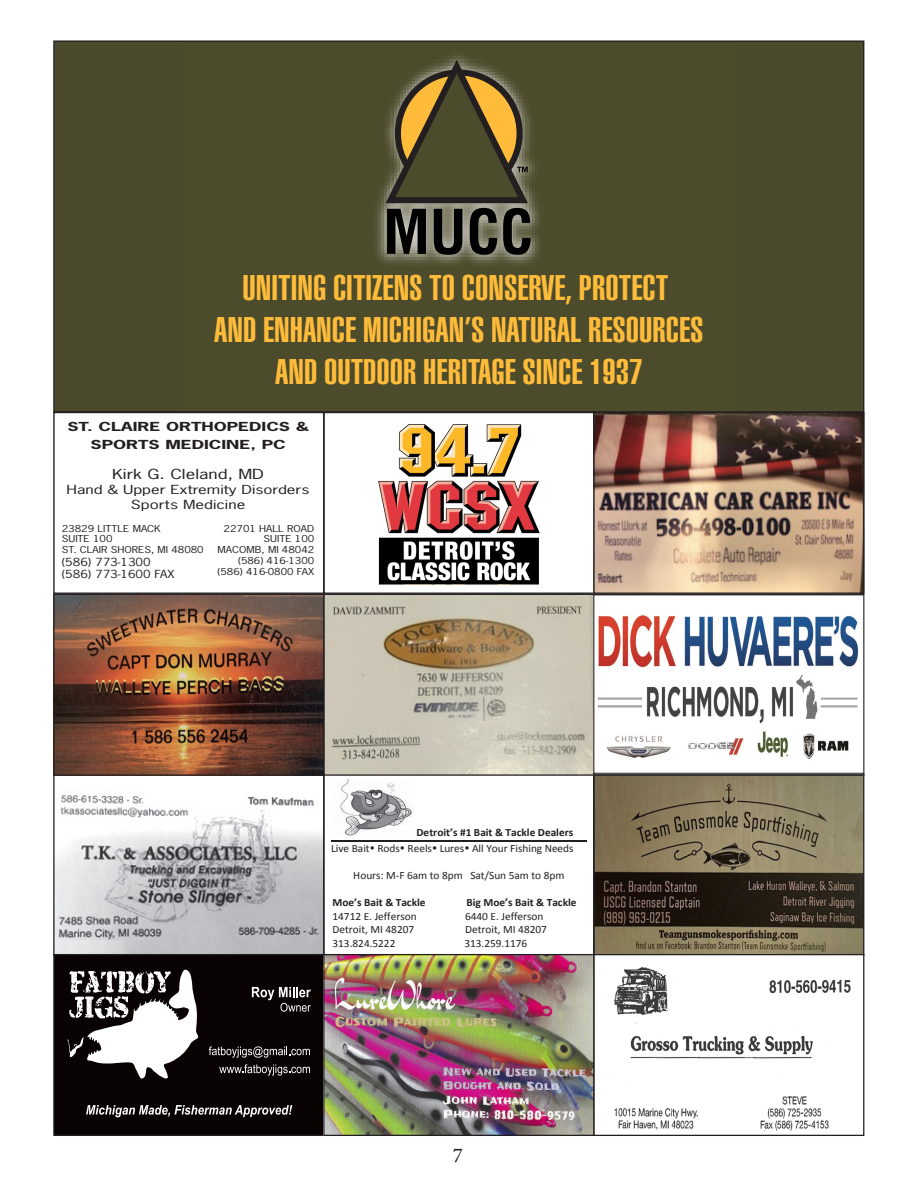
<style>
.page{position:relative;width:918px;height:1188px;background:#fff}
.page>*{position:absolute;margin:0;border:0;box-sizing:border-box;transform-origin:0 0}
.t1{font:35.1px/42.2px "Helvetica LT Std Ultra Comp";color:#ffbc3a;text-align:center;scale:1.14 1}
.t2{font:21px "Minion Pro";color:#231f20}
.t3{font:13.05px "News Gothic Std";color:#231f20;scale:1.44 1}
.t4{font:11.7px "News Gothic Std";color:#231f20;scale:1.44 1}
.t5{font:700 11.7px "News Gothic Std";color:#231f20;scale:1.55 1}
.t6{font:11.1px/15.8px "Calibri";color:#231f20;text-align:right}
.t7{font:700 11.1px "Calibri";letter-spacing:-.005em;color:#231f20}
.t8{font:10.5px "News Gothic Std";color:#231f20;scale:1.25 1}
.t9{font:9px "News Gothic Std";color:#231f20;scale:1.25 1}
.s1{font-weight:700}
</style>
<div class="page">
<img style="left:595px;top:776px;width:267px;height:358px">
<img style="left:55px;top:795px;width:267px;height:159px">
<div style="left:593px;top:954px;width:271px;height:182px;border:1px solid #231f20"></div>
<div style="left:54px;top:955px;width:270px;height:180px;background:#080302"></div>
<svg style="left:67px;top:969px;width:132px;height:110px"></svg>
<svg style="left:252px;top:987px;width:59px;height:25px"></svg>
<svg style="left:209px;top:1046px;width:101px;height:12px"></svg>
<svg style="left:219px;top:1064px;width:91px;height:12px"></svg>
<svg style="left:86px;top:1105px;width:206px;height:12px"></svg>
<div style="left:53px;top:954px;width:271px;height:182px;border:1px solid #231f20"></div>
<img style="left:340px;top:780px;width:72px;height:56px">
<hr style="left:331px;top:840px;width:256px;height:2px;background:#231f20">
<img style="left:325px;top:956px;width:267px;height:178px">
<div style="left:323px;top:954px;width:271px;height:182px;border:1px solid #231f20"></div>
<img style="left:55px;top:596px;width:807px;height:178px">
<div style="left:323px;top:594px;width:271px;height:182px;border:1px solid #231f20"></div>
<div style="left:53px;top:594px;width:271px;height:182px;border:1px solid #231f20"></div>
<div style="left:54px;top:41px;width:810px;height:371px;background:#4b4a2c"></div>
<img style="left:375px;top:56px;width:163px;height:210px">
<svg style="left:381px;top:58px;width:152px;height:197px"></svg>
<div style="left:323px;top:412px;width:271px;height:182px;border:1px solid #231f20"></div>
<img style="left:378px;top:424px;width:162px;height:161px">
<div style="left:593px;top:594px;width:271px;height:182px;border:1px solid #231f20"></div>
<img style="left:595px;top:414px;width:267px;height:178px">
<div style="left:593px;top:412px;width:271px;height:182px;border:1px solid #231f20"></div>
<div style="left:53px;top:412px;width:271px;height:182px;border:1px solid #231f20"></div>
<p class="t1" style="left:214px;top:267px;width:431px">UNITING CITIZENS TO CONSERVE, PROTECT<br>AND ENHANCE MICHIGAN’S NATURAL RESOURCES<br>AND OUTDOOR HERITAGE SINCE 1937</p>
<p class="t5" style="left:67px;top:419px;width:157px">ST. CLAIRE ORTHOPEDICS &amp;</p>
<p class="t5" style="left:90px;top:437px;width:127px">SPORTS MEDICINE, PC</p>
<p class="t3" style="left:112px;top:466px;width:107px">Kirk G. Cleland, MD</p>
<p class="t4" style="left:67px;top:482px;width:170px">Hand &amp; Upper Extremity Disorders</p>
<p class="t4" style="left:131px;top:497px;width:81px">Sports Medicine</p>
<p class="t9" style="left:62px;top:522px;width:81px">23829 LITTLE MACK</p>
<p class="t9" style="left:62px;top:533px;width:42px">SUITE 100</p>
<p class="t9" style="left:62px;top:544px;width:115px">ST. CLAIR SHORES, MI 48080</p>
<p class="t8" style="left:62px;top:555px;width:73px">(586) 773-1300</p>
<p class="t8" style="left:62px;top:568px;width:92px">(586) 773-1600 FAX</p>
<p class="t9" style="left:224px;top:522px;width:74px">22701 HALL ROAD</p>
<p class="t9" style="left:264px;top:533px;width:42px">SUITE 100</p>
<p class="t9" style="left:218px;top:544px;width:79px">MACOMB, MI 48042</p>
<p class="t9" style="left:238px;top:555px;width:62px">(586) 416-1300</p>
<p class="t9" style="left:218px;top:566px;width:79px">(586) 416-0800 FAX</p>
<p class="t6" style="left:331px;top:825px;width:244px"><span class="s1">Detroit’s #1 Bait &amp; Tackle Dealers<br></span>Live Bait• Rods• Reels• Lures• All Your Fishing Needs</p>
<p class="t6" style="left:353px;top:868px;width:213px">Hours: M-F 6am to 8pm Sat/Sun 5am to 8pm</p>
<p class="t7" style="left:332px;top:895px;width:95px">Moe’s Bait &amp; Tackle</p>
<p class="t7" style="left:466px;top:895px;width:112px">Big Moe’s Bait &amp; Tackle</p>
<p class="t6" style="left:332px;top:908px;width:86px">14712 E. Jefferson</p>
<p class="t6" style="left:465px;top:908px;width:80px">6440 E. Jefferson</p>
<p class="t6" style="left:332px;top:922px;width:83px">Detroit, MI 48207</p>
<p class="t6" style="left:465px;top:922px;width:83px">Detroit, MI 48207</p>
<p class="t6" style="left:332px;top:935px;width:65px">313.824.5222</p>
<p class="t6" style="left:464px;top:935px;width:64px">313.259.1176</p>
<p class="t2" style="left:453px;top:1141px;width:12px">7</p>
</div>
